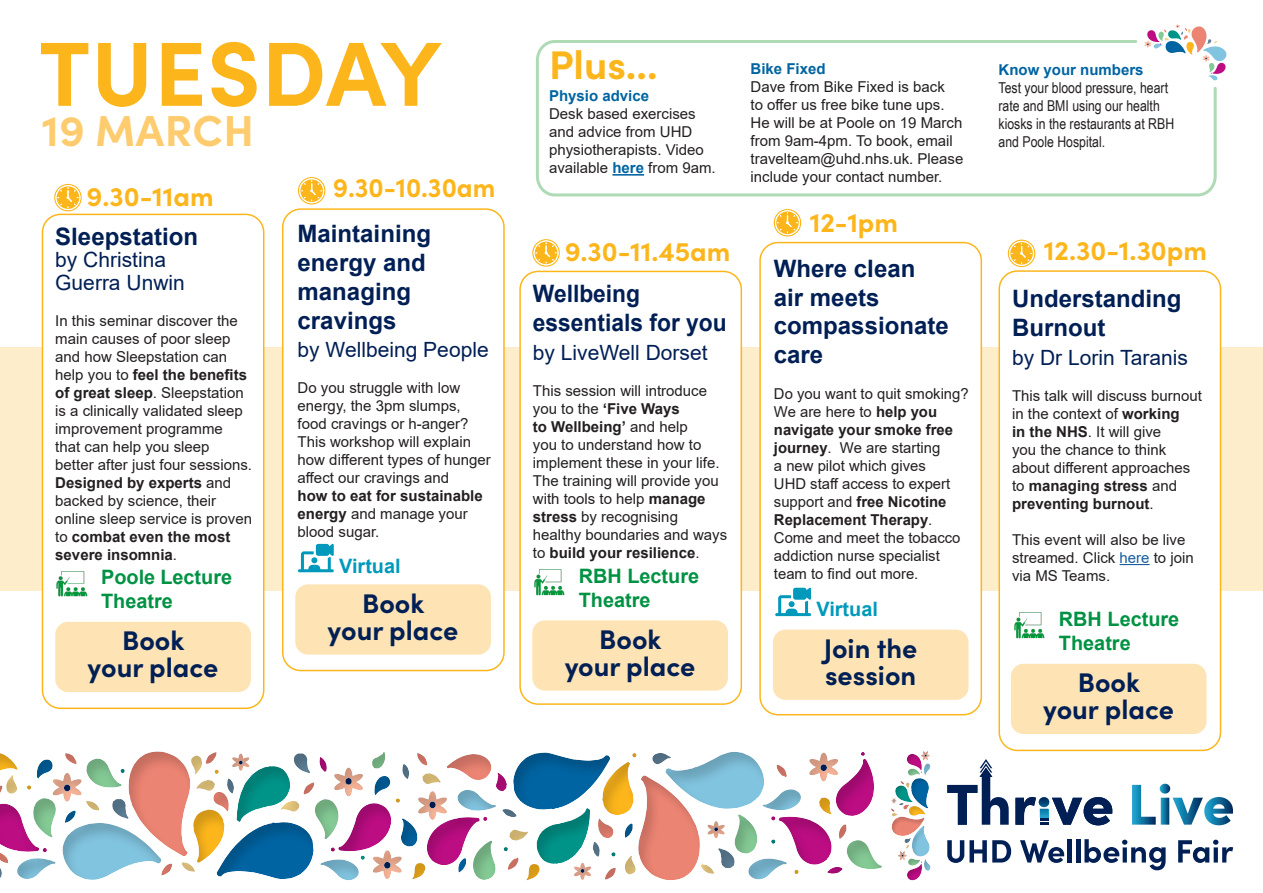
<style>
.page{position:relative;width:1263px;height:893px;background:#fff}
.page>*{position:absolute;margin:0;border:0;box-sizing:border-box;transform-origin:0 0}
.t1{font:700 91.2px "Sofia Pro";letter-spacing:.01em;color:#fcb61c}
.t2{font:700 43.5px "Sofia Pro";letter-spacing:.01em;color:#fecc6e}
.t3{font:700 40.05px "Sofia Pro";color:#fcb61c}
.t4{font:700 27px "Sofia Pro";color:#001f55}
.t5{font:700 27px "Sofia Pro";color:#fcb61c}
.t6{font:700 27px "Sofia Pro";color:#fcb61c;scale:.96 1}
.t7{font:700 24px/28.8px "Arial";color:#001f55}
.t8{font:700 24px/28.8px "Arial";color:#001f55;scale:.95 1}
.t9{font:21px "Arial";color:#001f55}
.t10{font:700 19.8px/23.9px "Arial";color:#009243}
.t11{font:700 19.8px "Arial";color:#0099bc}
.t12{font:15px/18px "Arial";color:#231f20}
.t13{font:15px/18px "Arial Narrow";color:#231f20}
.t14{font:700 15px "Arial";color:#0064a2}
.s1{font-weight:700}
.s2{font-weight:700;color:#0064a2}
.s3{color:#175d9e}
</style>
<div class="page">
<svg style="left:947px;top:840px;width:64px;height:23px"></svg>
<svg style="left:1020px;top:840px;width:44px;height:23px"></svg>
<div style="left:1067px;top:839px;width:5px;height:23px;background:#001f55"></div>
<hr style="left:1076px;top:839px;width:4px;height:23px;background:#001f55">
<svg style="left:1084px;top:839px;width:81px;height:31px"></svg>
<svg style="left:1178px;top:840px;width:55px;height:23px"></svg>
<svg style="left:1015px;top:797px;width:97px;height:28px"></svg>
<svg style="left:947px;top:759px;width:62px;height:66px"></svg>
<svg style="left:1132px;top:784px;width:101px;height:41px"></svg>
<div style="left:889px;top:750px;width:44px;height:132px;background:#231f20;opacity:.2"></div>
<div style="left:0;top:751px;width:882px;height:131px;background:#231f20;opacity:.2"></div>
<div style="left:0;top:347px;width:1263px;height:243px;background:#feedcb"></div>
<svg style="left:54px;top:184px;width:28px;height:27px"></svg>
<div style="left:42px;top:214px;width:222px;height:494px;background:#fff;border-radius:18px"></div>
<div style="left:42px;top:214px;width:222px;height:495px;border:2px solid #fcb61c;border-radius:18px"></div>
<div style="left:55px;top:622px;width:196px;height:70px;background:#fee3b4;border-radius:13px"></div>
<img style="left:56px;top:571px;width:32px;height:26px">
<svg style="left:532px;top:239px;width:28px;height:28px"></svg>
<div style="left:520px;top:271px;width:221px;height:433px;background:#fff;border-radius:18px"></div>
<div style="left:519px;top:271px;width:223px;height:434px;border:2px solid #fcb61c;border-radius:18px"></div>
<div style="left:532px;top:620px;width:196px;height:71px;background:#fee3b4;border-radius:13px"></div>
<img style="left:534px;top:569px;width:31px;height:27px">
<svg style="left:1007px;top:240px;width:28px;height:27px"></svg>
<div style="left:999px;top:271px;width:221px;height:479px;background:#fff;border-radius:18px"></div>
<div style="left:998px;top:270px;width:223px;height:481px;border:2px solid #fcb61c;border-radius:18px"></div>
<hr style="left:1119px;top:564px;width:30px;height:1px;background:#175d9e">
<img style="left:1014px;top:612px;width:31px;height:27px">
<div style="left:1011px;top:664px;width:195px;height:70px;background:#fee3b4;border-radius:13px"></div>
<svg style="left:773px;top:209px;width:28px;height:28px"></svg>
<div style="left:760px;top:243px;width:221px;height:472px;background:#fff;border-radius:18px"></div>
<div style="left:759px;top:242px;width:223px;height:473px;border:2px solid #fcb61c;border-radius:18px"></div>
<div style="left:773px;top:630px;width:195px;height:70px;background:#fee3b4;border-radius:13px"></div>
<svg style="left:775px;top:588px;width:36px;height:28px"></svg>
<svg style="left:298px;top:177px;width:27px;height:28px"></svg>
<div style="left:283px;top:209px;width:221px;height:461px;background:#fff;border-radius:18px"></div>
<div style="left:282px;top:208px;width:223px;height:463px;border:2px solid #fcb61c;border-radius:18px"></div>
<div style="left:295px;top:584px;width:196px;height:71px;background:#fee3b4;border-radius:13px"></div>
<svg style="left:298px;top:544px;width:36px;height:28px"></svg>
<svg style="left:536px;top:40px;width:681px;height:157px"></svg>
<svg style="left:1144px;top:24px;width:82px;height:56px"></svg>
<hr style="left:612px;top:174px;width:32px;height:2px;background:#0064a2">
<p class="t1" style="left:39px;top:4px;width:404px">TUESDAY</p>
<p class="t2" style="left:42px;top:97px;width:214px">19 MARCH</p>
<p class="t5" style="left:87px;top:176px;width:128px">9.30-11am</p>
<p class="t7" style="left:55px;top:222px;width:144px">Sleepstation</p>
<p class="t9" style="left:55px;top:246px;width:112px">by Christina</p>
<p class="t9" style="left:55px;top:268px;width:131px">Guerra Unwin</p>
<p class="t12" style="left:55px;top:312px;width:198px">In this seminar discover the main causes of poor sleep and how Sleepstation can help you to <span class="s1">feel the benefits of great sleep</span>. Sleepstation is a clinically validated sleep improvement programme<br>that can help you sleep<br>better after just four sessions.<br><span class="s1">Designed by experts</span> and backed by science, their online sleep service is proven to <span class="s1">combat even the most severe insomnia</span>.</p>
<p class="t10" style="left:101px;top:566px;width:133px">Poole Lecture<br>Theatre</p>
<p class="t4" style="left:122px;top:620px;width:64px">Book</p>
<p class="t4" style="left:88px;top:647px;width:132px">your place</p>
<p class="t6" style="left:333px;top:167px;width:171px">9.30-10.30am</p>
<p class="t7" style="left:298px;top:220px;width:135px">Maintaining energy and managing cravings</p>
<p class="t9" style="left:298px;top:336px;width:193px">by Wellbeing People</p>
<p class="t12" style="left:298px;top:379px;width:195px">Do you struggle with low energy, the 3pm slumps, food cravings or h-anger?<br>This workshop will explain how different types of hunger affect our cravings and<br><span class="s1">how to eat for sustainable energy</span> and manage your blood sugar.</p>
<p class="t11" style="left:339px;top:552px;width:63px">Virtual</p>
<p class="t4" style="left:362px;top:583px;width:64px">Book</p>
<p class="t4" style="left:328px;top:610px;width:132px">your place</p>
<p class="t3" style="left:549px;top:34px;width:110px">Plus...</p>
<p class="t14" style="left:549px;top:85px;width:102px">Physio advice</p>
<p class="t12" style="left:549px;top:105px;width:168px">Desk based exercises and advice from UHD physiotherapists. Video available <span class="s2">here</span> from 9am.</p>
<p class="t5" style="left:565px;top:231px;width:167px">9.30-11.45am</p>
<p class="t8" style="left:533px;top:280px;width:206px">Wellbeing essentials for you</p>
<p class="t9" style="left:533px;top:338px;width:176px">by LiveWell Dorset</p>
<p class="t12" style="left:533px;top:381px;width:196px">This session will introduce you to the <span class="s1">‘Five Ways<br>to Wellbeing’</span> and help<br>you to understand how to implement these in your life.<br>The training will provide you with tools to help <span class="s1">manage stress</span> by recognising healthy boundaries and ways to <span class="s1">build your resilience</span>.</p>
<p class="t10" style="left:579px;top:564px;width:122px">RBH Lecture<br>Theatre</p>
<p class="t4" style="left:599px;top:619px;width:64px">Book</p>
<p class="t4" style="left:565px;top:646px;width:132px">your place</p>
<p class="t14" style="left:751px;top:58px;width:77px">Bike Fixed</p>
<p class="t12" style="left:751px;top:78px;width:214px">Dave from Bike Fixed is back<br>to offer us free bike tune ups.<br>He will be at Poole on 19 March from 9am-4pm. To book, email travelteam@uhd.nhs.uk. Please include your contact number.</p>
<p class="t5" style="left:810px;top:202px;width:90px">12-1pm</p>
<p class="t7" style="left:774px;top:254px;width:176px">Where clean air meets compassionate care</p>
<p class="t12" style="left:774px;top:385px;width:196px">Do you want to quit smoking?<br>We are here to <span class="s1">help you navigate your smoke free journey</span>. We are starting<br>a new pilot which gives<br>UHD staff access to expert support and <span class="s1">free Nicotine<br>Replacement Therapy</span>.<br>Come and meet the tobacco addiction nurse specialist team to find out more.</p>
<p class="t11" style="left:816px;top:595px;width:63px">Virtual</p>
<p class="t4" style="left:824px;top:628px;width:95px">Join the</p>
<p class="t4" style="left:825px;top:655px;width:93px">session</p>
<p class="t14" style="left:998px;top:59px;width:147px">Know your numbers</p>
<p class="t13" style="left:998px;top:78px;width:177px">Test your blood pressure, heart rate and BMI using our health kiosks in the restaurants at RBH and Poole Hospital.</p>
<p class="t5" style="left:1044px;top:230px;width:164px">12.30-1.30pm</p>
<p class="t7" style="left:1012px;top:285px;width:171px">Understanding<br>Burnout</p>
<p class="t9" style="left:1012px;top:343px;width:177px">by Dr Lorin Taranis</p>
<p class="t12" style="left:1012px;top:387px;width:192px">This talk will discuss burnout in the context of <span class="s1">working<br>in the NHS</span>. It will give<br>you the chance to think about different approaches to <span class="s1">managing stress</span> and <span class="s1">preventing burnout</span>.</p>
<p class="t12" style="left:1012px;top:531px;width:183px">This event will also be live streamed. Click <span class="s3">here</span> to join via MS Teams.</p>
<p class="t10" style="left:1059px;top:607px;width:122px">RBH Lecture<br>Theatre</p>
<p class="t4" style="left:1078px;top:662px;width:64px">Book</p>
<p class="t4" style="left:1043px;top:689px;width:132px">your place</p>
</div>
